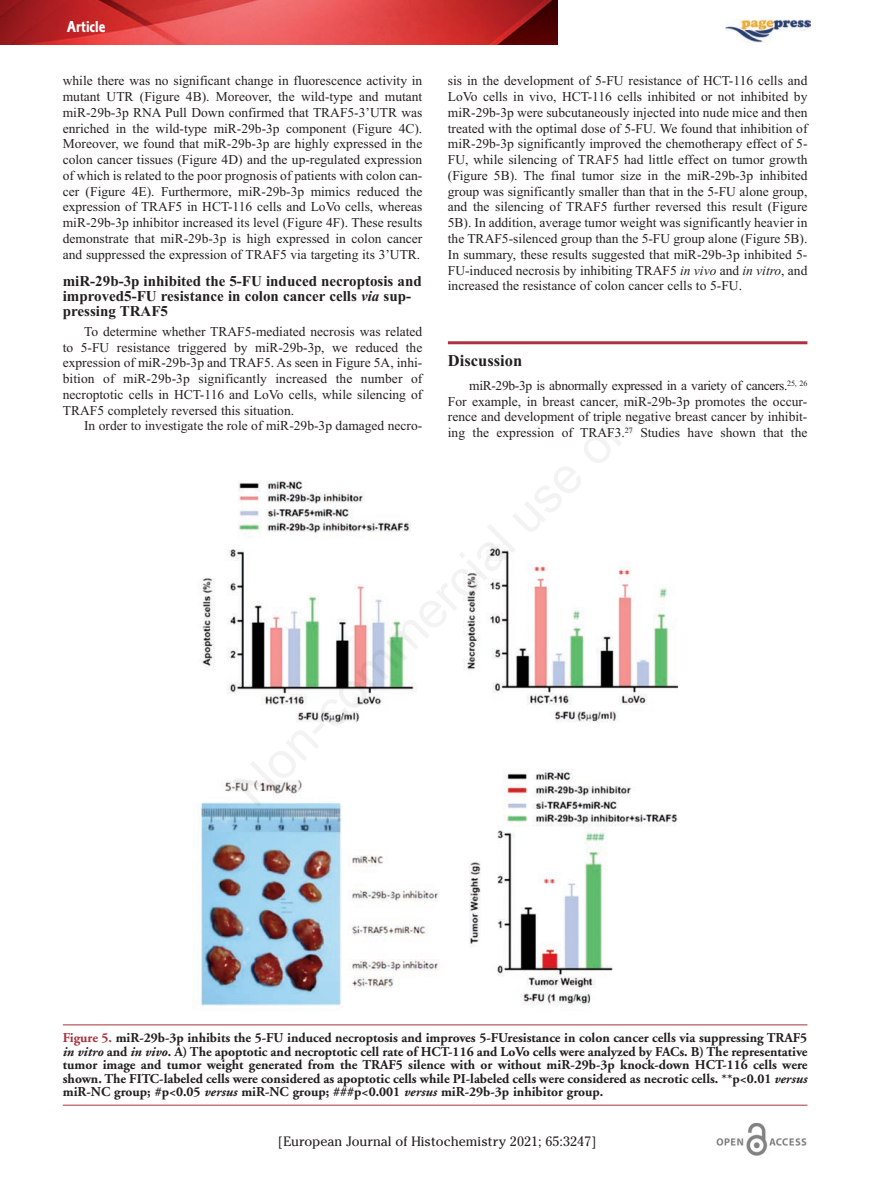
<style>
.page{position:relative;width:894px;height:1188px;background:#fff}
.page>*{position:absolute;margin:0;border:0;box-sizing:border-box;transform-origin:0 0}
.t1{font:700 16.5px "Times New Roman";color:#231f20}
.t2{font:16.5px "Corinthian Bold Condensed Plain";color:#fff}
.t3{font:700 15px/15px "Times New Roman";color:#231f20}
.t4{font:13.5px/15.8px "Times New Roman";color:#231f20;text-align:justify}
.t5{font:700 13.5px/13.5px "Adobe Garamond";color:#231f20;text-align:justify}
.t6{font:13.5px "Cheltenham";color:#231f20}
.s1{font-style:italic}
.s2{color:#aa323f}
</style>
<div class="page">
<svg style="left:0;top:0;width:557px;height:44px;background:#cb3b3c"></svg>
<img style="left:716px;top:1123px;width:91px;height:33px">
<img style="left:725px;top:19px;width:85px;height:24px">
<hr style="left:448px;top:341px;width:359px;height:3px;background:#aa323f">
<hr style="left:63px;top:1024px;width:744px;height:1px;background:#aa323f">
<hr style="left:63px;top:1104px;width:744px;height:1px;background:#aa323f">
<img style="left:200px;top:480px;width:477px;height:526px">
<p class="t2" style="left:67px;top:21px;width:40px">Article</p>
<p class="t4" style="left:63px;top:73px;width:361px">while there was no significant change in fluorescence activity in mutant UTR (Figure 4B). Moreover, the wild-type and mutant miR-29b-3p RNA Pull Down confirmed that TRAF5-3’UTR was enriched in the wild-type miR-29b-3p component (Figure 4C).<br>Moreover, we found that miR-29b-3p are highly expressed in the colon cancer tissues (Figure 4D) and the up-regulated expression of which is related to the poor prognosis of patients with colon can&shy;cer (Figure 4E). Furthermore, miR-29b-3p mimics reduced the expression of TRAF5 in HCT-116 cells and LoVo cells, whereas miR-29b-3p inhibitor increased its level (Figure 4F). These results demonstrate that miR-29b-3p is high expressed in colon cancer and suppressed the expression of TRAF5 via targeting its 3’UTR.</p>
<p class="t3" style="left:63px;top:273px;width:360px">miR-29b-3p inhibited the 5-FU induced necroptosis and improved5-FU resistance in colon cancer cells <span class="s1">via</span> sup&shy;pressing TRAF5</p>
<p class="t4" style="left:63px;top:323px;width:361px;text-indent:21px">To determine whether TRAF5-mediated necrosis was related to 5-FU resistance triggered by miR-29b-3p, we reduced the expression of miR-29b-3p and TRAF5. As seen in Figure 5A, inhi&shy;bition of miR-29b-3p significantly increased the number of necroptotic cells in HCT-116 and LoVo cells, while silencing of TRAF5 completely reversed this situation.</p>
<p class="t4" style="left:84px;top:418px;width:340px">In order to investigate the role of miR-29b-3p damaged necro-</p>
<p class="t4" style="left:448px;top:73px;width:361px">sis in the development of 5-FU resistance of HCT-116 cells and LoVo cells in vivo, HCT-116 cells inhibited or not inhibited by miR-29b-3p were subcutaneously injected into nude mice and then treated with the optimal dose of 5-FU. We found that inhibition of miR-29b-3p significantly improved the chemotherapy effect of 5- FU, while silencing of TRAF5 had little effect on tumor growth (Figure 5B). The final tumor size in the miR-29b-3p inhibited group was significantly smaller than that in the 5-FU alone group, and the silencing of TRAF5 further reversed this result (Figure 5B). In addition, average tumor weight was significantly heavier in the TRAF5-silenced group than the 5-FU group alone (Figure 5B).<br>In summary, these results suggested that miR-29b-3p inhibited 5- FU-induced necrosis by inhibiting TRAF5 <span class="s1">in vivo</span> and <span class="s1">in vitro</span>, and increased the resistance of colon cancer cells to 5-FU.</p>
<p class="t1" style="left:448px;top:350px;width:76px">Discussion</p>
<p class="t4" style="left:448px;top:377px;width:361px;text-indent:21px">miR-29b-3p is abnormally expressed in a variety of cancers.<sup>25,</sup> <sup>26<br></sup>For example, in breast cancer, miR-29b-3p promotes the occur&shy;rence and development of triple negative breast cancer by inhibit&shy;ing the expression of TRAF3.<sup>27</sup> Studies have shown that the</p>
<p class="t5" style="left:63px;top:1032px;width:746px"><span class="s2">Figure 5.</span> miR-29b-3p inhibits the 5-FU induced necroptosis and improves 5-FUresistance in colon cancer cells via suppressing TRAF5 <span class="s1">in vitro</span> and <span class="s1">in vivo</span>. A) The apoptotic and necroptotic cell rate of HCT-116 and LoVo cells were analyzed by FACs. B) The representative tumor image and tumor weight generated from the TRAF5 silence with or without miR-29b-3p knock-down HCT-116 cells were shown. The FITC-labeled cells were considered as apoptotic cells while PI-labeled cells were considered as necrotic cells. **p&lt;0.01 <span class="s1">versus </span>miR-NC group; #p&lt;0.05 <span class="s1">versus</span> miR-NC group; ###p&lt;0.001 <span class="s1">versus</span> miR-29b-3p inhibitor group.</p>
<p class="t6" style="left:278px;top:1133px;width:320px">[European Journal of Histochemistry 2021; 65:3247]</p>
</div>
